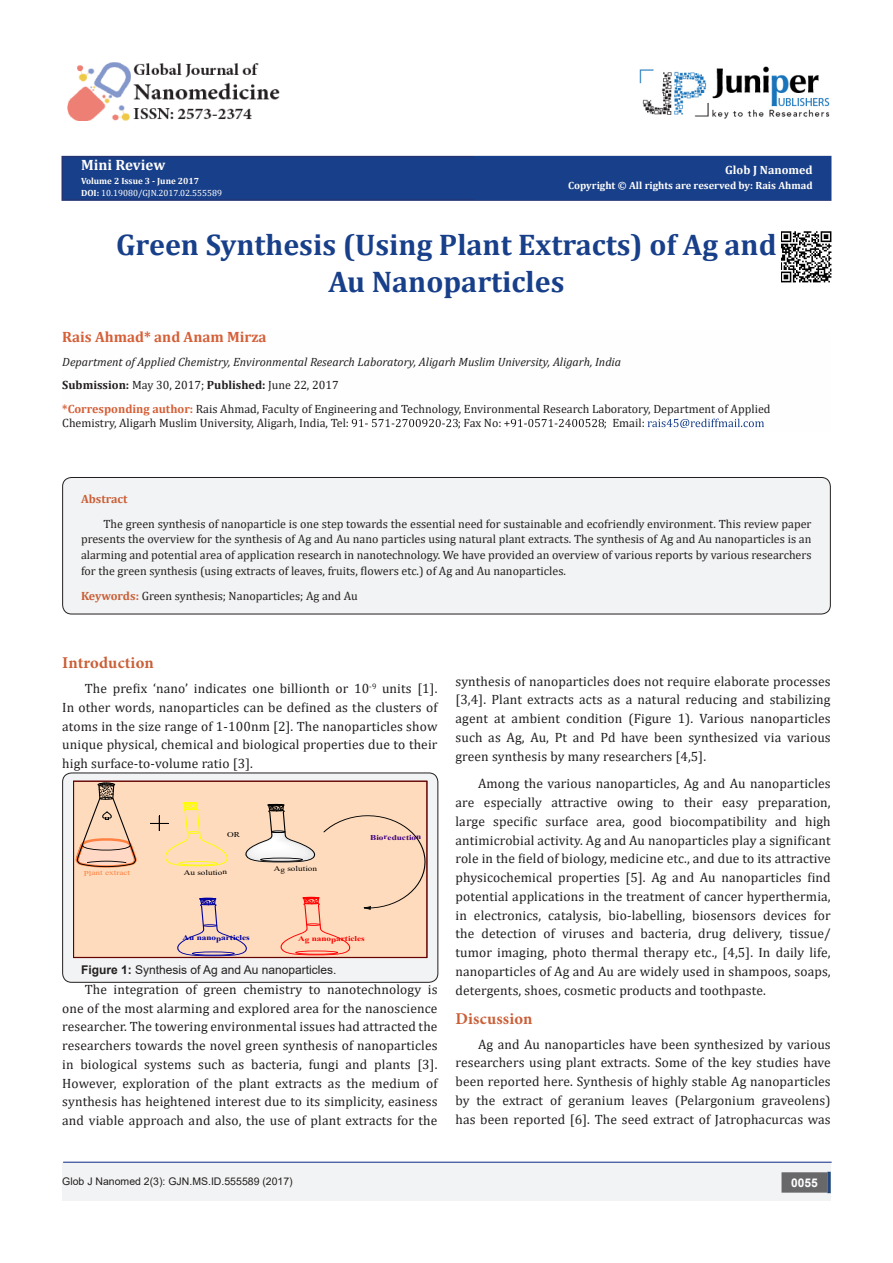
<style>
.page{position:relative;width:893px;height:1263px;background:#fff}
.page>*{position:absolute;margin:0;border:0;box-sizing:border-box;transform-origin:0 0}
.t1{font:700 30px "Cambria";color:#183f89}
.List_Paragraph{font:700 16.5px "Minion Pro";letter-spacing:.01em;color:#ca5f37}
.t2{font:700 15px "Cambria";color:#d55f37}
.t3{font:700 15px "Cambria";color:#fffefc}
.List_Paragraph-2{font:13.5px/18.8px "Cambria";letter-spacing:.01em;color:#231f20;text-align:justify}
.t4{font:12px/15.8px "Cambria";color:#231f20}
.t5{font:italic 12px "Cambria";color:#231f20}
.t6{font:12px "Arial";color:#231f20}
.t7{font:700 12px "Cambria";color:#fffefc}
.t8{font:700 12px "Cambria";color:#ca5f37}
.t9{font:700 12px "Arial";color:#fff}
.t10{font:700 10.5px "Cambria";color:#fffefc}
.t11{font:10.5px "Arial";color:#231f20}
.t12{font:9px "Cambria";color:#fffefc}
.t13{font:700 9px "Cambria";color:#fffefc}
.t14{font:7.5px "Times New Roman";color:#000;scale:1.24 1}
.t15{font:700 7.5px "Times New Roman";color:#0000a0;scale:1.24 1}
.t16{font:700 7.5px "Times New Roman";color:#f00;scale:1.24 1}
.t17{font:7.5px "Times New Roman";color:#ff8040;scale:1.24 1}
.t18{font:700 7.5px "Times New Roman";color:#400080;scale:1.24 1}
.s1{font-weight:700}
.s2{font-weight:700;color:#d55f37}
.s3{font-weight:700;color:#ca5f37}
</style>
<div class="page">
<div style="left:62px;top:157px;width:769px;height:43px;background:#183f89"></div>
<div style="left:62px;top:156px;width:769px;height:45px;border:2px solid #253474"></div>
<div style="left:474px;top:157px;width:357px;height:43px;background:#183f89"></div>
<svg style="left:352px;top:419px;width:106px;height:8px"></svg>
<svg style="left:504px;top:419px;width:100px;height:8px"></svg>
<svg style="left:647px;top:419px;width:117px;height:9px"></svg>
<div style="left:63px;top:773px;width:375px;height:209px;background:#f2f3f4;border-radius:9px"></div>
<div style="left:62px;top:772px;width:376px;height:211px;border:1px solid #231f20;border-radius:9px"></div>
<div style="left:73px;top:781px;width:354px;height:177px;background:#fddbbc;border:1px solid #640000"></div>
<svg style="left:75px;top:783px;width:62px;height:85px"></svg>
<svg style="left:150px;top:802px;width:275px;height:153px"></svg>
<div style="left:192px;top:951px;width:43px;height:4px;border:1px solid #0000a0;border-radius:50%"></div>
<div style="left:73px;top:781px;width:354px;height:176px;border:1px solid #640000"></div>
<div style="left:62px;top:1162px;width:769px;height:39px;background:#f2f3f4"></div>
<div style="left:782px;top:1173px;width:45px;height:19px;background:#68676a"></div>
<div style="left:781px;top:1172px;width:46px;height:20px;border:2px solid #68676a"></div>
<svg style="left:827px;top:1172px;width:4px;height:21px"></svg>
<img style="left:639px;top:66px;width:190px;height:53px">
<hr style="left:63px;top:1162px;width:769px;height:1px;background:#253f8e">
<div style="left:63px;top:477px;width:767px;height:137px;background:#f2f3f4;border-radius:9px"></div>
<div style="left:62px;top:477px;width:769px;height:137px;border:1px solid #231f20;border-radius:9px"></div>
<img style="left:781px;top:231px;width:51px;height:52px">
<img style="left:67px;top:62px;width:213px;height:59px">
<p class="t3" style="left:81px;top:155px;width:86px">Mini Review</p>
<p class="t13" style="left:81px;top:175px;width:120px">Volume 2 Issue 3 - June 2017</p>
<p class="t12" style="left:81px;top:188px;width:143px"><span class="s1">DOI:</span> 10.19080/GJN.2017.02.555589</p>
<p class="t7" style="left:725px;top:161px;width:89px">Glob J Nanomed</p>
<p class="t10" style="left:568px;top:178px;width:246px">Copyright © All rights are reserved by: Rais Ahmad</p>
<p class="t1" style="left:116px;top:223px;width:662px">Green Synthesis (Using Plant Extracts) of Ag and</p>
<p class="t1" style="left:328px;top:261px;width:238px">Au Nanoparticles</p>
<p class="t2" style="left:62px;top:327px;width:206px">Rais Ahmad* and Anam Mirza</p>
<p class="t5" style="left:62px;top:353px;width:560px">Department of Applied Chemistry, Environmental Research Laboratory, Aligarh Muslim University, Aligarh, India</p>
<p class="t4" style="left:62px;top:377px;width:278px"><span class="s1">Submission:</span> May 30, 2017; <span class="s1">Published:</span> June 22, 2017</p>
<p class="t4" style="left:62px;top:401px;width:710px;line-height:14.4px"><span class="s2">*Corresponding author:</span> Rais Ahmad, Faculty of Engineering and Technology, Environmental Research Laboratory, Department of Applied<br>Chemistry, Aligarh Muslim University, Aligarh, India, Tel:</p>
<p class="t4" style="left:458px;top:415px;width:45px">; Fax No:</p>
<p class="t4" style="left:604px;top:415px;width:42px">; Email:</p>
<p class="t8" style="left:81px;top:490px;width:48px">Abstract</p>
<p class="t4" style="left:81px;top:516px;width:732px;text-align:justify;text-indent:22px">The green synthesis of nanoparticle is one step towards the essential need for sustainable and ecofriendly environment. This review paper presents the overview for the synthesis of Ag and Au nano particles using natural plant extracts. The synthesis of Ag and Au nanoparticles is an alarming and potential area of application research in nanotechnology. We have provided an overview of various reports by various researchers for the green synthesis (using extracts of leaves, fruits, flowers etc.) of Ag and Au nanoparticles.</p>
<p class="t4" style="left:81px;top:588px;width:278px"><span class="s3">Keywords:</span> Green synthesis; Nanoparticles; Ag and Au</p>
<p class="List_Paragraph" style="left:62px;top:651px;width:93px">Introduction</p>
<p class="List_Paragraph-2" style="left:62px;top:679px;width:377px;text-indent:22px">The prefix ‘nano’ indicates one billionth or 10<sup>-9</sup> units [1].<br>In other words, nanoparticles can be defined as the clusters of atoms in the size range of 1-100nm [2]. The nanoparticles show unique physical, chemical and biological properties due to their high surface-to-volume ratio [3].</p>
<p class="t17" style="left:84px;top:868px;width:39px">Plant extract</p>
<p class="t14" style="left:227px;top:829px;width:12px">OR</p>
<p class="t14" style="left:184px;top:867px;width:36px">Au solution</p>
<p class="t14" style="left:274px;top:863px;width:36px">Ag solution</p>
<p class="t18" style="left:370px;top:832px;width:43px">Bioreduction</p>
<p class="t15" style="left:183px;top:932px;width:56px">Au nanoparticles</p>
<p class="t16" style="left:298px;top:933px;width:55px">Ag nanoparticles</p>
<p class="t6" style="left:81px;top:961px;width:257px"><span class="s1">Figure 1:</span> Synthesis of Ag and Au nanoparticles.</p>
<p class="List_Paragraph-2" style="left:62px;top:980px;width:377px;text-indent:22px">The integration of green chemistry to nanotechnology is one of the most alarming and explored area for the nanoscience researcher. The towering environmental issues had attracted the researchers towards the novel green synthesis of nanoparticles in biological systems such as bacteria, fungi and plants [3].<br>However, exploration of the plant extracts as the medium of synthesis has heightened interest due to its simplicity, easiness and viable approach and also, the use of plant extracts for the</p>
<p class="List_Paragraph-2" style="left:455px;top:672px;width:377px">synthesis of nanoparticles does not require elaborate processes [3,4]. Plant extracts acts as a natural reducing and stabilizing agent at ambient condition (Figure 1). Various nanoparticles such as Ag, Au, Pt and Pd have been synthesized via various green synthesis by many researchers [4,5].</p>
<p class="List_Paragraph-2" style="left:455px;top:774px;width:377px;text-indent:22px">Among the various nanoparticles, Ag and Au nanoparticles are especially attractive owing to their easy preparation, large specific surface area, good biocompatibility and high antimicrobial activity. Ag and Au nanoparticles play a significant role in the field of biology, medicine etc., and due to its attractive physicochemical properties [5]. Ag and Au nanoparticles find potential applications in the treatment of cancer hyperthermia, in electronics, catalysis, bio-labelling, biosensors devices for the detection of viruses and bacteria, drug delivery, tissue/ tumor imaging, photo thermal therapy etc., [4,5]. In daily life, nanoparticles of Ag and Au are widely used in shampoos, soaps, detergents, shoes, cosmetic products and toothpaste.</p>
<p class="List_Paragraph" style="left:455px;top:1007px;width:78px">Discussion</p>
<p class="List_Paragraph-2" style="left:455px;top:1035px;width:377px;text-indent:22px">Ag and Au nanoparticles have been synthesized by various researchers using plant extracts. Some of the key studies have been reported here. Synthesis of highly stable Ag nanoparticles by the extract of geranium leaves (Pelargonium graveolens) has been reported [6]. The seed extract of Jatrophacurcas was</p>
<p class="t11" style="left:62px;top:1174px;width:232px">Glob J Nanomed 2(3): GJN.MS.ID.555589 (2017)</p>
<p class="t9" style="left:791px;top:1174px;width:28px">0055</p>
</div>
